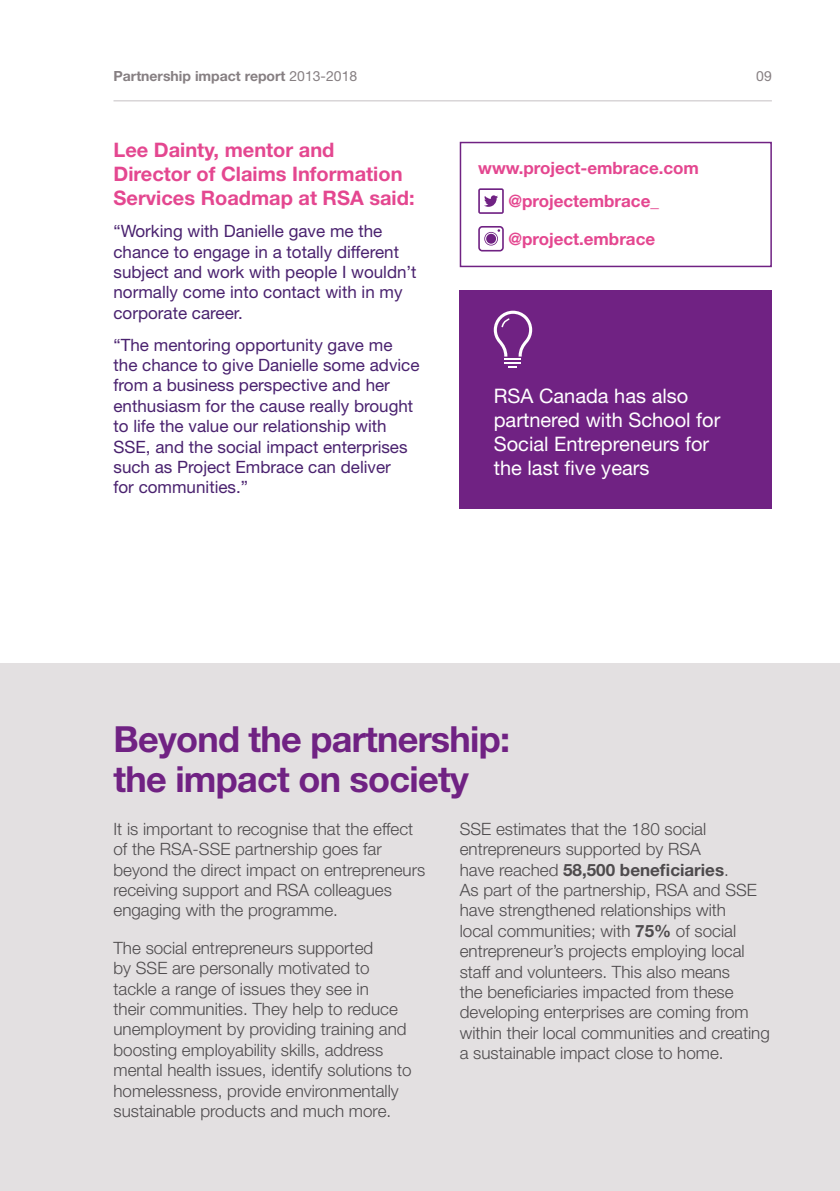
<style>
.page{position:relative;width:840px;height:1191px;background:#fff}
.page>*{position:absolute;margin:0;border:0;box-sizing:border-box;transform-origin:0 0}
.t1{font:700 36px/39.2px "Helvetica Neue";letter-spacing:-.02em;color:#702283}
.t2{font:20px/24px "Helvetica Neue";color:#fff}
.t3{font:700 20px/24px "Helvetica Neue";color:#e44790}
.t4{font:300 17px/20.4px "Helvetica Neue";color:#4e4b4d}
.t5{font:17px/20.4px "Helvetica Neue";color:#4a226f}
.t6{font:700 17px/33.6px "Helvetica Neue";color:#e44790;text-align:center}
.t7{font:700 14px "Helvetica Neue";color:#867f82}
.t8{font:14px "Helvetica Neue";color:#867f82}
.s1{font-weight:400}
.s2{font-weight:700}
</style>
<div class="page">
<div style="left:0;top:663px;width:839px;height:528px;background:#e3e0e1"></div>
<hr style="left:113px;top:100px;width:658px;height:1px;background:#c5c0c3">
<svg style="left:478px;top:188px;width:25px;height:26px"></svg>
<svg style="left:478px;top:226px;width:25px;height:25px"></svg>
<div style="left:459px;top:142px;width:312px;height:125px;border:2px solid #702283"></div>
<div style="left:459px;top:290px;width:312px;height:219px;background:#702283"></div>
<svg style="left:493px;top:311px;width:39px;height:56px"></svg>
<p class="t7" style="left:113px;top:68px;width:245px">Partnership impact report <span class="s1">2013-2018</span></p>
<p class="t8" style="left:755px;top:68px;width:17px">09</p>
<p class="t3" style="left:113px;top:138px;width:302px">Lee Dainty, mentor and<br>Director of Claims Information<br>Services Roadmap at RSA said:</p>
<p class="t5" style="left:113px;top:221px;width:304px">“Working with Danielle gave me the chance to engage in a totally different subject and work with people I wouldn’t normally come into contact with in my corporate career.</p>
<p class="t5" style="left:113px;top:334px;width:307px">“The mentoring opportunity gave me the chance to give Danielle some advice from a business perspective and her enthusiasm for the cause really brought to life the value our relationship with SSE, and the social impact enterprises such as Project Embrace can deliver<br>for communities.”</p>
<p class="t6" style="left:478px;top:150px;width:222px">www.project-embrace.com @projectembrace_</p>
<p class="t6" style="left:508px;top:221px;width:148px">@project.embrace</p>
<p class="t2" style="left:493px;top:383px;width:228px">RSA Canada has also partnered with School for<br>Social Entrepreneurs for the last five years</p>
<h1 class="t1" style="left:113px;top:719px;width:398px">Beyond the partnership: the impact on society</h1>
<p class="t4" style="left:113px;top:818px;width:313px">It is important to recognise that the effect of the RSA-SSE partnership goes far beyond the direct impact on entrepreneurs receiving support and RSA colleagues engaging with the programme.</p>
<p class="t4" style="left:113px;top:937px;width:299px">The social entrepreneurs supported<br>by SSE are personally motivated to tackle a range of issues they see in<br>their communities. They help to reduce unemployment by providing training and boosting employability skills, address mental health issues, identify solutions to homelessness, provide environmentally sustainable products and much more.</p>
<p class="t4" style="left:459px;top:818px;width:311px">SSE estimates that the 180 social entrepreneurs supported by RSA<br>have reached <span class="s2">58,500 beneficiaries</span>.<br>As part of the partnership, RSA and SSE have strengthened relationships with<br>local communities; with <span class="s2">75%</span> of social entrepreneur’s projects employing local staff and volunteers. This also means<br>the beneficiaries impacted from these developing enterprises are coming from within their local communities and creating a sustainable impact close to home.</p>
</div>
